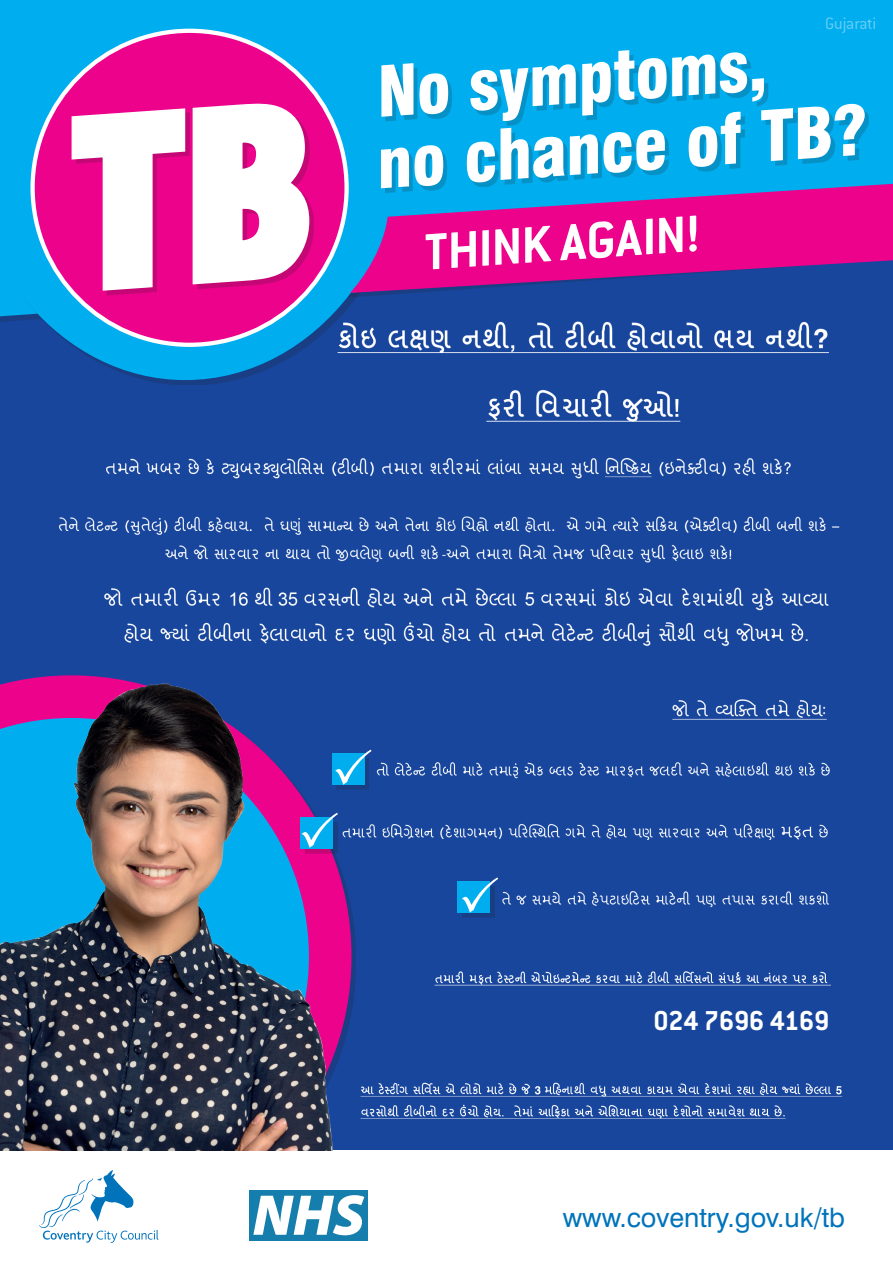
<style>
.page{position:relative;width:893px;height:1263px;background:#fff}
.page>*{position:absolute;margin:0;border:0;box-sizing:border-box;transform-origin:0 0}
.t1{font:900 condensed 68.1px/71.4px "Swiss 721 BT";color:#fff}
.t2{font:700 56.1px "Conduit ITC";color:#fff}
.t3{font:700 30px "Conduit ITC";letter-spacing:-.01em;color:#fff}
.t4{font:26.85px "Swiss 721 BT";color:#0173bb}
.t5{font:300 18px "Conduit ITC";letter-spacing:-.015em;color:#6bcff6}
</style>
<div class="page">
<div style="left:0;top:326px;width:893px;height:824px;background:#18469d"></div>
<svg style="left:413px;top:0;width:480px;height:321px;background:#0499de"></svg>
<svg style="left:0;top:0;width:408px;height:380px;background:#0d9fe1"></svg>
<svg style="left:263px;top:0;width:212px;height:299px;background:#07acec"></svg>
<div style="left:386px;top:55px;width:483px;height:138px;background:#231f20;opacity:.2"></div>
<svg style="left:39px;top:1170px;width:120px;height:73px"></svg>
<div style="left:249px;top:1190px;width:119px;height:50px;background:#167eac"></div>
<svg style="left:253px;top:1195px;width:111px;height:40px"></svg>
<div style="left:33px;top:31px;width:314px;height:314px;background:#ed028c;border-radius:50%"></div>
<svg style="left:66px;top:93px;width:249px;height:204px"></svg>
<svg style="left:350px;top:177px;width:543px;height:116px;background:#9634a5"></svg>
<img style="left:148px;top:306px;width:708px;height:136px">
<img style="left:32px;top:453px;width:818px;height:204px">
<img style="left:655px;top:687px;width:207px;height:48px">
<img style="left:345px;top:740px;width:548px;height:58px">
<img style="left:345px;top:810px;width:547px;height:39px">
<div style="left:376px;top:869px;width:517px;height:72px;background:#18469d"></div>
<img style="left:345px;top:1042px;width:511px;height:94px">
<img style="left:407px;top:972px;width:424px;height:20px">
<div style="left:336px;top:758px;width:33px;height:32px;background:#1a3e84"></div>
<div style="left:462px;top:886px;width:33px;height:31px;background:#231f20;opacity:.2"></div>
<div style="left:458px;top:881px;width:32px;height:31px;background:#00aeef"></div>
<svg style="left:345px;top:750px;width:26px;height:35px"></svg>
<svg style="left:462px;top:877px;width:36px;height:35px"></svg>
<img style="left:0;top:673px;width:345px;height:477px">
<p class="t5" style="left:825px;top:14px;width:52px">Gujarati</p>
<p class="t1" style="left:368px;top:57px;width:492px;rotate:-4deg">No symptoms,<br>no chance of TB?</p>
<p class="t2" style="left:421px;top:220px;width:277px;rotate:-4deg">THINK AGAIN!</p>
<p class="t3" style="left:653px;top:1003px;width:177px">024 7696 4169</p>
<p class="t4" style="left:563px;top:1201px;width:284px">www.coventry.gov.uk/tb</p>
</div>
